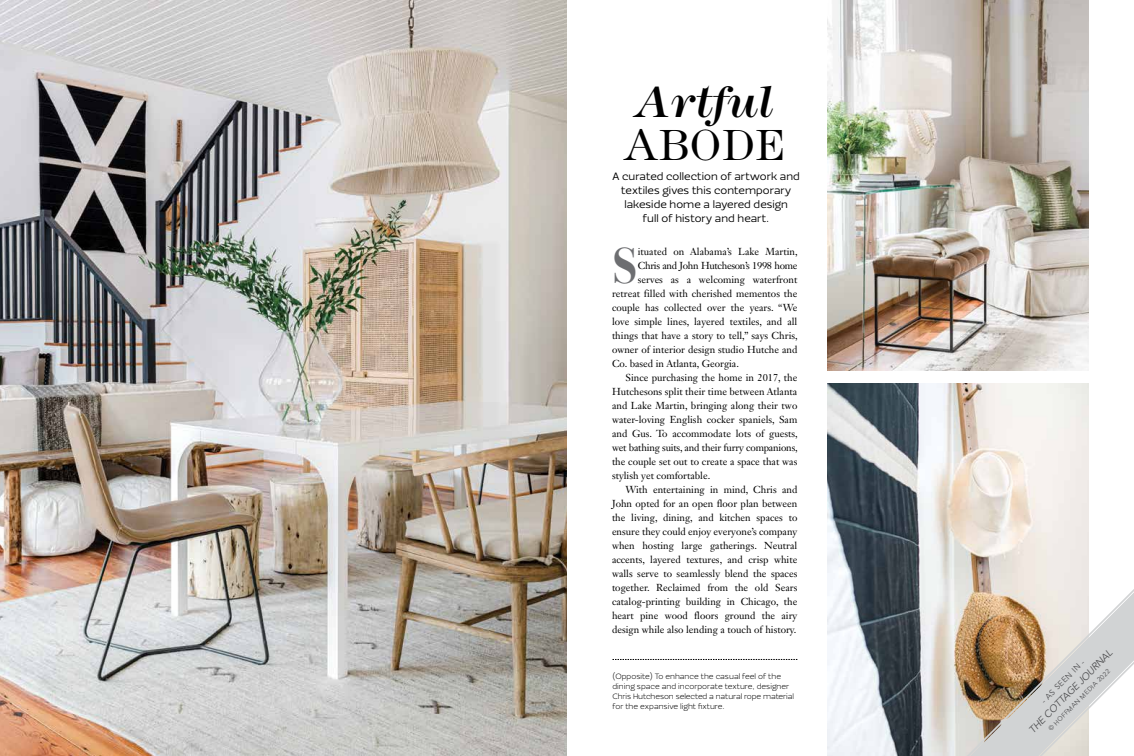
<style>
.page{position:relative;width:1134px;height:756px;background:#fff}
.page>*{position:absolute;margin:0;border:0;box-sizing:border-box;transform-origin:0 0}
.t1{font:700 condensed 49.8px "Bauer Bodoni";color:#6d6e71}
.t2{font:italic 500 45px "Modern Two Sxtn ITC Std";color:#000}
.t3{font:300 45px "Modern Two Sxtn ITC Std";color:#000}
.t4{font:11px/14px "Ezzo";letter-spacing:.005em;color:#000;text-align:center}
.t5{font:10px "Janson Text LT Std";color:#000}
.t6{font:10px "Janson Text LT Std";letter-spacing:-.02em;color:#000}
.t7{font:10px "Janson Text LT Std";letter-spacing:-.03em;color:#000}
.t8{font:italic 10px "Avenir";color:#4d4d4f}
.t9{font:300 8px/10px "Ezzo";color:#000}
.t10{font:8px "Avenir";color:#4d4d4f}
.t11{font:6.5px "Avenir";color:#4d4d4f}
</style>
<div class="page">
<img style="left:0;top:0;width:567px;height:756px">
<img style="left:828px;top:0;width:261px;height:371px">
<img style="left:828px;top:384px;width:261px;height:372px">
<svg style="left:612px;top:659px;width:185px;height:1px"></svg>
<svg style="left:950px;top:578px;width:184px;height:178px"></svg>
<h2 class="t2" style="left:635px;top:77px;width:141px">Artful</h2>
<h2 class="t3" style="left:624px;top:120px;width:163px">ABODE</h2>
<p class="t4" style="left:612px;top:169px;width:189px">A curated collection of artwork and textiles gives this contemporary lakeside home a layered design<br>full of history and heart.</p>
<h1 class="t1" style="left:612px;top:237px;width:27px">S</h1>
<p class="t5" style="left:638px;top:245px;width:161px">ituated on Alabama’s Lake Martin,</p>
<p class="t7" style="left:638px;top:259px;width:161px">Chris and John Hutcheson’s 1998 home</p>
<p class="t5" style="left:638px;top:273px;width:161px">serves as a welcoming waterfront</p>
<p class="t5" style="left:612px;top:287px;width:187px">retreat filled with cherished mementos the</p>
<p class="t5" style="left:612px;top:301px;width:187px">couple has collected over the years. “We</p>
<p class="t5" style="left:612px;top:315px;width:187px">love simple lines, layered textiles, and all</p>
<p class="t5" style="left:612px;top:329px;width:187px">things that have a story to tell,” says Chris,</p>
<p class="t5" style="left:612px;top:343px;width:187px">owner of interior design studio Hutche and</p>
<p class="t5" style="left:612px;top:357px;width:129px">Co. based in Atlanta, Georgia.</p>
<p class="t5" style="left:626px;top:371px;width:173px">Since purchasing the home in 2017, the</p>
<p class="t5" style="left:612px;top:385px;width:187px">Hutchesons split their time between Atlanta</p>
<p class="t5" style="left:612px;top:399px;width:187px">and Lake Martin, bringing along their two</p>
<p class="t5" style="left:612px;top:413px;width:187px">water-loving English cocker spaniels, Sam</p>
<p class="t5" style="left:612px;top:427px;width:187px">and Gus. To accommodate lots of guests,</p>
<p class="t6" style="left:612px;top:441px;width:187px">wet bathing suits, and their furry companions,</p>
<p class="t5" style="left:612px;top:455px;width:187px">the couple set out to create a space that was</p>
<p class="t5" style="left:612px;top:469px;width:100px">stylish yet comfortable.</p>
<p class="t5" style="left:626px;top:483px;width:173px">With entertaining in mind, Chris and</p>
<p class="t5" style="left:612px;top:497px;width:187px">John opted for an open floor plan between</p>
<p class="t5" style="left:612px;top:511px;width:187px">the living, dining, and kitchen spaces to</p>
<p class="t5" style="left:612px;top:525px;width:187px">ensure they could enjoy everyone’s company</p>
<p class="t5" style="left:612px;top:539px;width:187px">when hosting large gatherings. Neutral</p>
<p class="t5" style="left:612px;top:553px;width:187px">accents, layered textures, and crisp white</p>
<p class="t5" style="left:612px;top:567px;width:187px">walls serve to seamlessly blend the spaces</p>
<p class="t5" style="left:612px;top:581px;width:187px">together. Reclaimed from the old Sears</p>
<p class="t5" style="left:612px;top:595px;width:187px">catalog-printing building in Chicago, the</p>
<p class="t5" style="left:612px;top:609px;width:187px">heart pine wood floors ground the airy</p>
<p class="t5" style="left:612px;top:623px;width:186px">design while also lending a touch of history.</p>
<p class="t8" style="left:1026px;top:727px;width:115px;rotate:-45deg">THE COTTAGE JOURNAL</p>
<p class="t9" style="left:612px;top:672px;width:183px">(Opposite) To enhance the casual feel of the dining space and incorporate texture, designer Chris Hutcheson selected a natural rope material for the expansive light fixture.</p>
<p class="t10" style="left:1039px;top:699px;width:59px;rotate:-45deg">- AS SEEN IN -</p>
<p class="t11" style="left:1047px;top:727px;width:86px;rotate:-45deg">© HOFFMAN MEDIA 2022</p>
</div>
